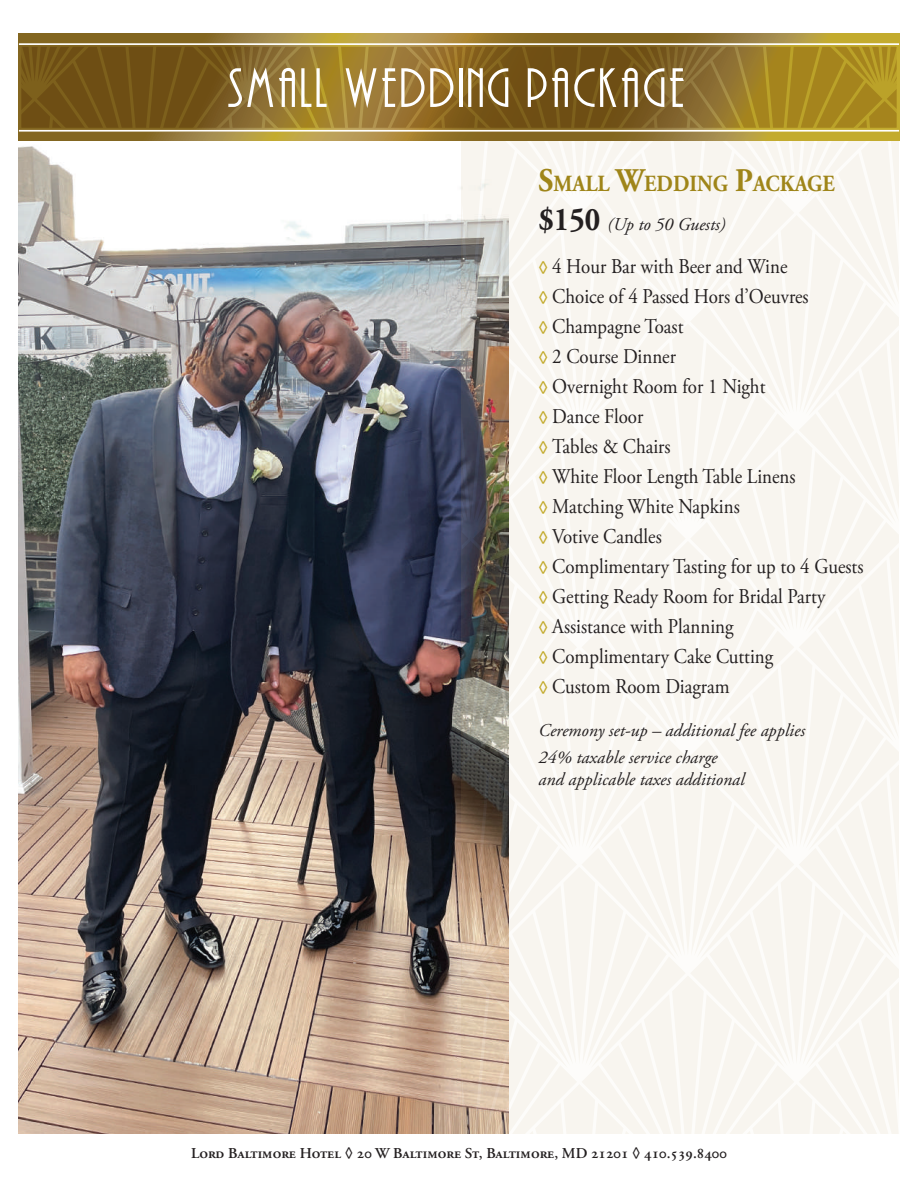
<style>
.page{position:relative;width:918px;height:1188px;background:#fff}
.page>*{position:absolute;margin:0;border:0;box-sizing:border-box;transform-origin:0 0}
.t1{font:51.6px "Andes";letter-spacing:.05em;color:#fff}
.t2{font:700 23.1px "Adobe Garamond Pro";color:#9f8519;scale:.9 1}
.t3{font:21px/30px "Adobe Garamond Pro";color:#231f20;scale:.9 1}
.t4{font:italic 18px/27px "Adobe Garamond Pro";color:#231f20}
.t5{font:600 15px "Adobe Garamond Pro";color:#231f20}
.s1{font-size:33px}
.s2{font-weight:700;font-style:normal;font-size:33px}
.s3{font-weight:700;font-size:16.5px;color:#c3ab2e}
</style>
<div class="page">
<img style="left:19px;top:140px;width:443px;height:994px">
<svg style="left:462px;top:140px;width:437px;height:994px;fill:#f8f5ef"></svg>
<svg style="left:19px;top:33px;width:880px;height:107px;background:#9c8132"></svg>
<svg style="left:22px;top:47px;width:874px;height:80px;background:#896922"></svg>
<hr style="left:19px;top:43px;width:880px;height:2px;background:#fff">
<hr style="left:19px;top:130px;width:880px;height:2px;background:#fff">
<h1 class="t1" style="left:228px;top:59px;width:460px">SMALL WEDDING PACKAGE</h1>
<p class="t2" style="left:538px;top:170px;width:331px"><span class="s1">S</span>MALL <span class="s1">W</span>EDD ING <span class="s1">P</span>ACKAGE</p>
<p class="t4" style="left:538px;top:211px;width:189px"><span class="s2">$150</span> (Up to 50 Guests)</p>
<p class="t3" style="left:538px;top:252px;width:363px"><span class="s3">◊</span> 4 Hour Bar with Beer and Wine<br><span class="s3">◊</span> Choice of 4 Passed Hors d’Oeuvres<br><span class="s3">◊</span> Champagne Toast<br><span class="s3">◊</span> 2 Course Dinner<br><span class="s3">◊</span> Overnight Room for 1 Night<br><span class="s3">◊</span> Dance Floor<br><span class="s3">◊</span> Tables &amp; Chairs<br><span class="s3">◊</span> White Floor Length Table Linens<br><span class="s3">◊</span> Matching White Napkins<br><span class="s3">◊</span> Votive Candles<br><span class="s3">◊</span> Complimentary Tasting for up to 4 Guests <span class="s3">◊</span> Getting Ready Room for Bridal Party<br><span class="s3">◊</span> Assistance with Planning<br><span class="s3">◊</span> Complimentary Cake Cutting<br><span class="s3">◊</span> Custom Room Diagram</p>
<p class="t4" style="left:538px;top:718px;width:268px">Ceremony set-up – additional fee applies<br>24% taxable service charge</p>
<p class="t4" style="left:538px;top:766px;width:208px">and applicable taxes additional</p>
<p class="t5" style="left:191px;top:1144px;width:537px">Lord Baltimore Hotel ◊ 20 W Baltimore St, Baltimore, MD 21201 ◊ 410.539.8400</p>
</div>
